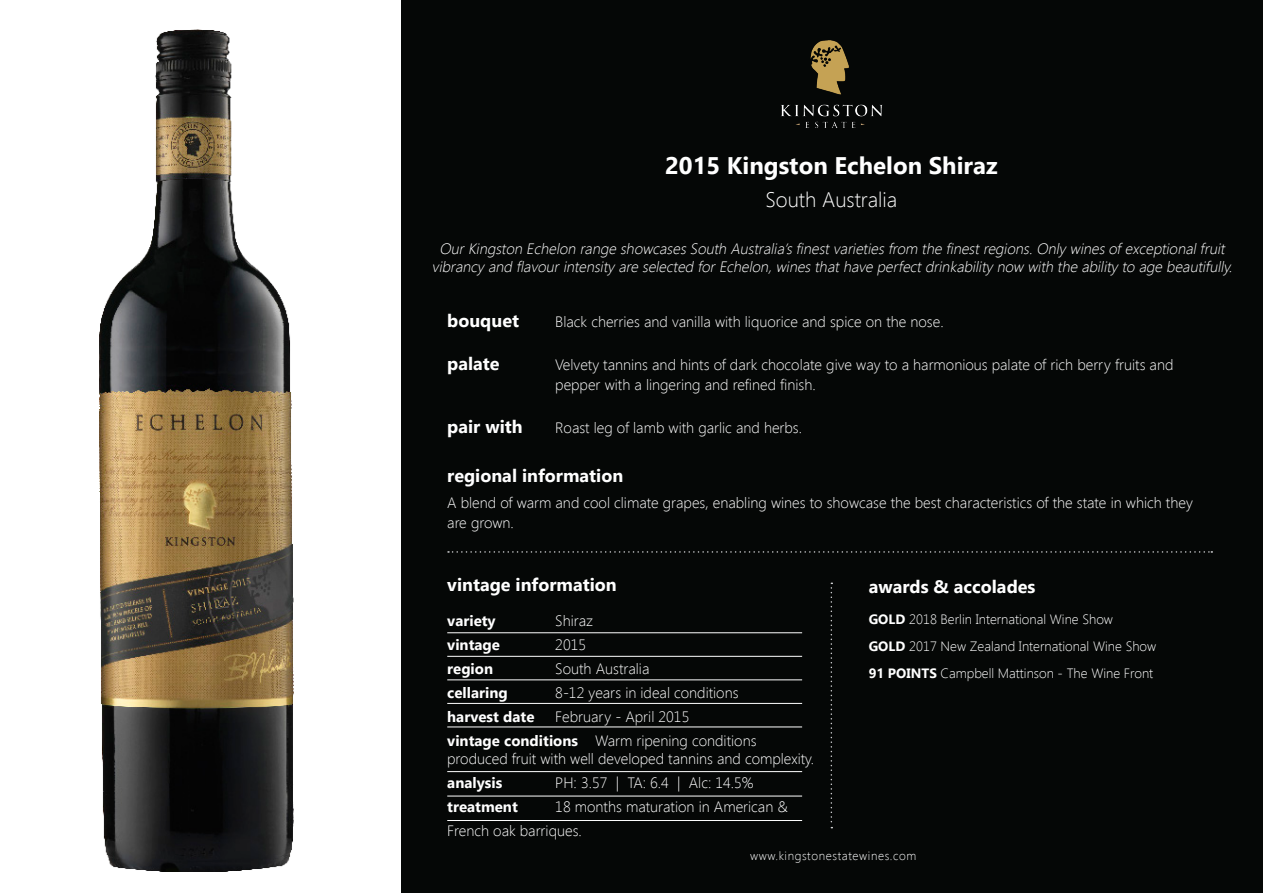
<style>
.page{position:relative;width:1263px;height:893px;background:#fff}
.page>*{position:absolute;margin:0;border:0;box-sizing:border-box;transform-origin:0 0}
.t1{font:700 24px "Gadugi";color:#fff}
.t2{font:300 21px "Segoe UI";color:#fff}
.t3{font:700 18px "Gadugi";color:#fff}
.t4{font:300 15px/19.5px "Segoe UI";color:#fff}
.t5{font:italic 300 15px/18px "Segoe UI";color:#fff;text-align:center}
.t6{font:700 15px "Gadugi";color:#fff}
.t7{font:300 13.5px "Segoe UI";color:#fff}
.t8{font:300 12px "Segoe UI";letter-spacing:.05em;color:#fff}
.s1{font-family:"Gadugi";font-weight:700}
</style>
<div class="page">
<div style="left:402px;top:0;width:861px;height:893px;background:#050706"></div>
<hr style="left:447px;top:632px;width:355px;height:1px;background:#fff">
<hr style="left:447px;top:656px;width:355px;height:1px;background:#fff">
<hr style="left:447px;top:680px;width:355px;height:1px;background:#fff">
<hr style="left:447px;top:703px;width:355px;height:1px;background:#fff">
<hr style="left:447px;top:727px;width:355px;height:1px;background:#fff">
<hr style="left:447px;top:771px;width:355px;height:1px;background:#fff">
<hr style="left:447px;top:796px;width:355px;height:1px;background:#fff">
<hr style="left:447px;top:820px;width:355px;height:1px;background:#fff">
<img style="left:781px;top:40px;width:101px;height:87px">
<svg style="left:448px;top:551px;width:764px;height:2px"></svg>
<svg style="left:831px;top:583px;width:1px;height:245px"></svg>
<img style="left:99px;top:30px;width:194px;height:842px">
<p class="t1" style="left:665px;top:151px;width:334px">2015 Kingston Echelon Shiraz</p>
<p class="t2" style="left:765px;top:185px;width:133px">South Australia</p>
<p class="t5" style="left:432px;top:239px;width:805px">Our Kingston Echelon range showcases South Australia’s finest varieties from the finest regions. Only wines of exceptional fruit vibrancy and flavour intensity are selected for Echelon, wines that have perfect drinkability now with the ability to age beautifully.</p>
<p class="t3" style="left:447px;top:310px;width:73px">bouquet</p>
<p class="t4" style="left:555px;top:311px;width:390px">Black cherries and vanilla with liquorice and spice on the nose.</p>
<p class="t3" style="left:447px;top:353px;width:54px">palate</p>
<p class="t4" style="left:555px;top:354px;width:620px">Velvety tannins and hints of dark chocolate give way to a harmonious palate of rich berry fruits and pepper with a lingering and refined finish.</p>
<p class="t3" style="left:447px;top:416px;width:77px">pair with</p>
<p class="t4" style="left:555px;top:417px;width:248px">Roast leg of lamb with garlic and herbs.</p>
<p class="t3" style="left:447px;top:464px;width:178px">regional information</p>
<p class="t4" style="left:447px;top:493px;width:747px">A blend of warm and cool climate grapes, enabling wines to showcase the best characteristics of the state in which they are grown.</p>
<p class="t3" style="left:447px;top:574px;width:171px">vintage information</p>
<p class="t6" style="left:447px;top:611px;width:50px">variety</p>
<p class="t4" style="left:555px;top:610px;width:39px">Shiraz</p>
<p class="t6" style="left:447px;top:635px;width:54px">vintage</p>
<p class="t4" style="left:555px;top:634px;width:32px">2015</p>
<p class="t6" style="left:447px;top:659px;width:47px">region</p>
<p class="t4" style="left:555px;top:658px;width:96px">South Australia</p>
<p class="t6" style="left:447px;top:683px;width:62px">cellaring</p>
<p class="t4" style="left:555px;top:682px;width:185px">8-12 years in ideal conditions</p>
<p class="t6" style="left:447px;top:707px;width:89px">harvest date</p>
<p class="t4" style="left:555px;top:706px;width:136px">February - April 2015</p>
<p class="t4" style="left:447px;top:731px;width:368px;line-height:18px"><span class="s1">vintage conditions</span> Warm ripening conditions produced fruit with well developed tannins and complexity.</p>
<p class="t6" style="left:447px;top:773px;width:57px">analysis</p>
<p class="t4" style="left:555px;top:772px;width:200px">PH: 3.57 | TA: 6.4 | Alc: 14.5%</p>
<p class="t6" style="left:447px;top:797px;width:72px">treatment</p>
<p class="t4" style="left:447px;top:794px;width:342px;line-height:24px;text-indent:108px">18 months maturation in American &amp;<br>French oak barriques.</p>
<p class="t3" style="left:869px;top:575px;width:168px">awards &amp; accolades</p>
<p class="t7" style="left:869px;top:610px;width:246px"><span class="s1">GOLD</span> 2018 Berlin International Wine Show</p>
<p class="t7" style="left:869px;top:637px;width:289px"><span class="s1">GOLD</span> 2017 New Zealand International Wine Show</p>
<p class="t7" style="left:869px;top:664px;width:286px"><span class="s1">91 POINTS</span> Campbell Mattinson - The Wine Front</p>
<p class="t8" style="left:750px;top:847px;width:168px">www.kingstonestatewines.com</p>
</div>
